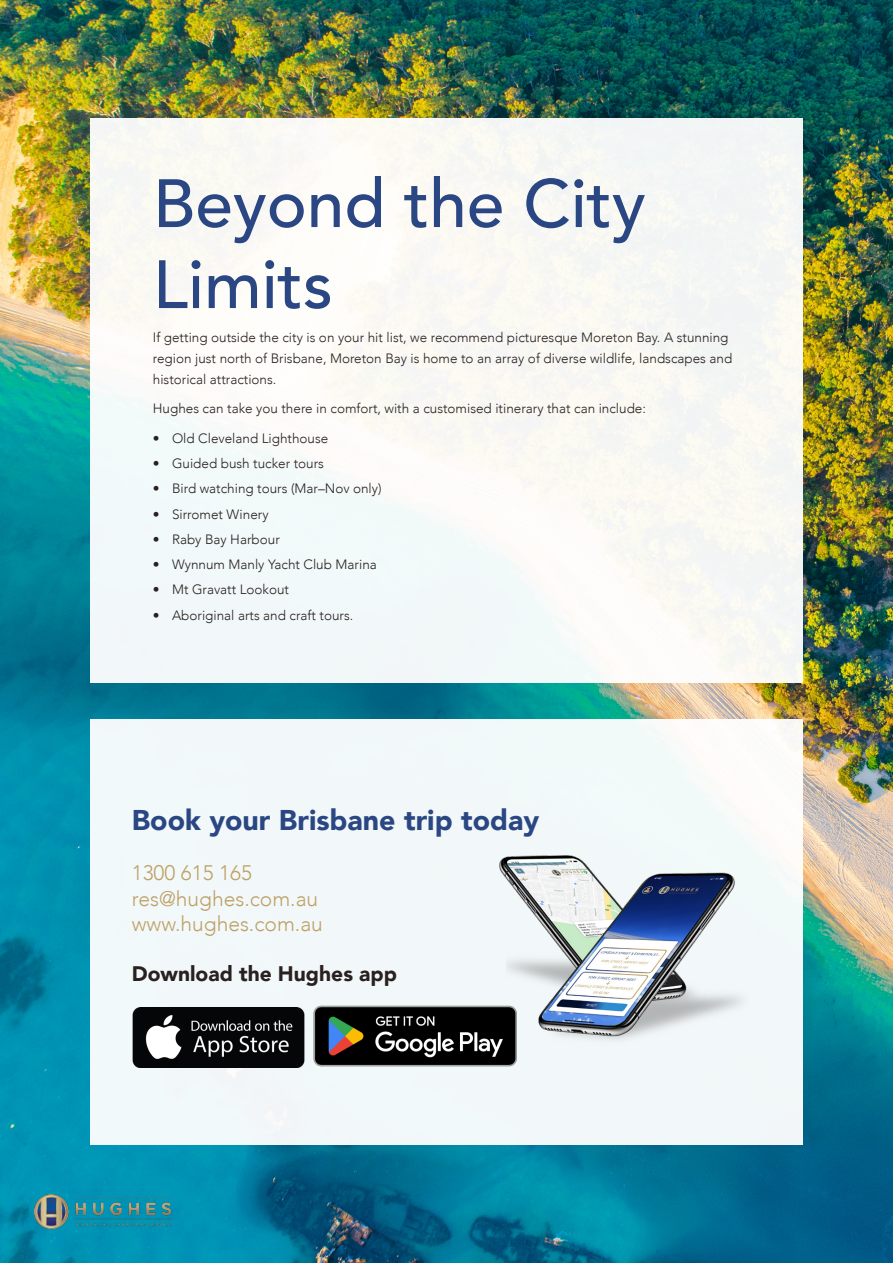
<style>
.page{position:relative;width:893px;height:1263px;background:#fff}
.page>*{position:absolute;margin:0;border:0;box-sizing:border-box;transform-origin:0 0}
.t1{font:500 67.5px/81px "Avenir";color:#2a4783}
.t2{font:900 28.5px "Avenir";color:#2a4783}
.body{font:300 21px "Avenir";color:#bea166}
.body-2{font:900 21px "Avenir";color:#28211f}
.body-3{font:300 13.5px/21px "Avenir";color:#28211f}
</style>
<div class="page">
<img style="left:0;top:0;width:893px;height:1263px">
<div style="left:90px;top:719px;width:712px;height:426px;background:#f2f8f9"></div>
<img style="left:499px;top:846px;width:278px;height:194px">
<img style="left:132px;top:1007px;width:173px;height:60px">
<img style="left:313px;top:1002px;width:207px;height:65px">
<div style="left:90px;top:118px;width:712px;height:565px;background:#f8f9f5"></div>
<img style="left:34px;top:1194px;width:138px;height:35px">
<p class="t1" style="left:153px;top:159px;width:494px">Beyond the City<br>Limits</p>
<p class="body-3" style="left:153px;top:327px;width:581px">If getting outside the city is on your hit list, we recommend picturesque Moreton Bay. A stunning region just north of Brisbane, Moreton Bay is home to an array of diverse wildlife, landscapes and historical attractions.</p>
<p class="body-3" style="left:153px;top:398px;width:495px">Hughes can take you there in comfort, with a customised itinerary that can include:</p>
<p class="body-3" style="left:153px;top:428px;width:177px">• Old Cleveland Lighthouse</p>
<p class="body-3" style="left:153px;top:453px;width:173px">• Guided bush tucker tours</p>
<p class="body-3" style="left:153px;top:478px;width:230px">• Bird watching tours (Mar–Nov only)</p>
<p class="body-3" style="left:153px;top:503px;width:117px">• Sirromet Winery</p>
<p class="body-3" style="left:153px;top:529px;width:128px">• Raby Bay Harbour</p>
<p class="body-3" style="left:153px;top:554px;width:225px">• Wynnum Manly Yacht Club Marina</p>
<p class="body-3" style="left:153px;top:579px;width:138px">• Mt Gravatt Lookout</p>
<p class="body-3" style="left:153px;top:604px;width:202px">• Aboriginal arts and craft tours.</p>
<p class="t2" style="left:132px;top:796px;width:409px">Book your Brisbane trip today</p>
<p class="body" style="left:132px;top:861px;width:122px">1300 615 165</p>
<p class="body" style="left:132px;top:886px;width:188px">res@hughes.com.au</p>
<p class="body" style="left:132px;top:911px;width:193px">www.hughes.com.au</p>
<p class="body-2" style="left:132px;top:956px;width:267px">Download the Hughes app</p>
</div>
